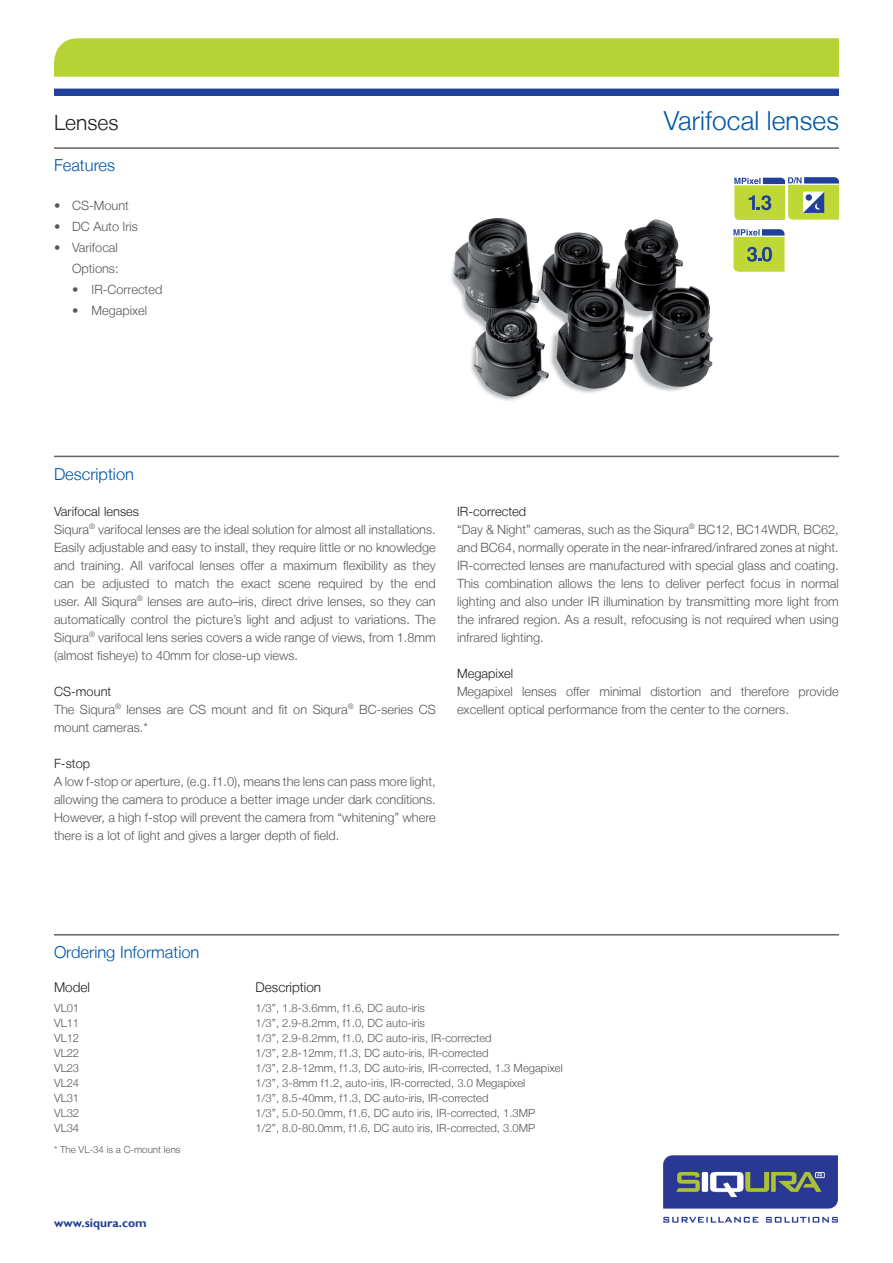
<style>
.page{position:relative;width:893px;height:1263px;background:#fff}
.page>*{position:absolute;margin:0;border:0;box-sizing:border-box;transform-origin:0 0}
.t1{font:300 26.25px "Helvetica Neue LT";letter-spacing:.005em;color:#0155a5}
.t2{font:300 21px "Helvetica Neue LT";color:#231f20}
.t3{font:300 16.5px "Helvetica Neue LT";color:#0155a5}
.t4{font:300 13.5px "Helvetica Neue LT";color:#231f20}
.t5{font:300 12.75px/18px "Helvetica Neue LT";color:#57585a}
.t6{font:300 12.75px "Helvetica Neue LT";letter-spacing:.005em;color:#231f20}
.t7{font:700 12px "Gill Sans";color:#20419a}
.t8{font:300 11.25px/15px "Helvetica Neue LT";color:#57585a;text-align:justify}
.t9{font:300 9.75px "Helvetica Neue LT";color:#57585a}
.s1{color:#231f20}
</style>
<div class="page">
<img style="left:663px;top:1155px;width:174px;height:67px">
<div style="left:54px;top:89px;width:785px;height:7px;background:#20419a"></div>
<hr style="left:54px;top:147px;width:785px;height:2px;background:#636366">
<hr style="left:54px;top:456px;width:785px;height:1px;background:#636366">
<hr style="left:54px;top:934px;width:785px;height:1px;background:#636366">
<img style="left:451px;top:218px;width:262px;height:183px">
<div style="left:54px;top:38px;width:785px;height:39px;background:#b5d334"></div>
<svg style="left:734px;top:177px;width:105px;height:42px;background:#aabf6a"></svg>
<svg style="left:733px;top:229px;width:51px;height:43px;background:#a9bf5d"></svg>
<h2 class="t2" style="left:54px;top:110px;width:66px">Lenses</h2>
<h1 class="t1" style="left:664px;top:105px;width:177px">Varifocal lenses</h1>
<p class="t3" style="left:54px;top:155px;width:63px">Features</p>
<p class="t5" style="left:54px;top:196px;width:76px">• CS-Mount</p>
<p class="t5" style="left:54px;top:217px;width:85px">• DC Auto Iris</p>
<p class="t5" style="left:54px;top:237px;width:66px;line-height:21px;text-align:right">• Varifocal<br>Options:</p>
<p class="t5" style="left:72px;top:280px;width:92px">• IR-Corrected</p>
<p class="t5" style="left:72px;top:301px;width:77px">• Megapixel</p>
<p class="t3" style="left:54px;top:464px;width:82px">Description</p>
<p class="t5" style="left:54px;top:502px;width:383px"><span class="s1">Varifocal lenses<br></span>Siqura<sup>®</sup> varifocal lenses are the ideal solution for almost all installations.<br>Easily adjustable and easy to install, they require little or no knowledge and training. All varifocal lenses offer a maximum flexibility as they can be adjusted to match the exact scene required by the end user. All Siqura<sup>®</sup> lenses are auto–iris, direct drive lenses, so they can automatically control the picture’s light and adjust to variations. The Siqura<sup>®</sup> varifocal lens series covers a wide range of views, from 1.8mm (almost fisheye) to 40mm for close-up views.</p>
<p class="t5" style="left:54px;top:682px;width:383px"><span class="s1">CS-mount<br></span>The Siqura<sup>®</sup> lenses are CS mount and fit on Siqura<sup>®</sup> BC-series CS mount cameras.*</p>
<p class="t6" style="left:54px;top:755px;width:38px">F-stop</p>
<p class="t5" style="left:54px;top:772px;width:383px;text-align:justify">A low f-stop or aperture, (e.g. f1.0), means the lens can pass more light, allowing the camera to produce a better image under dark conditions.<br>However, a high f-stop will prevent the camera from “whitening” where there is a lot of light and gives a larger depth of field.</p>
<p class="t5" style="left:457px;top:502px;width:383px"><span class="s1">IR-corrected<br></span>“Day &amp; Night” cameras, such as the Siqura<sup>®</sup> BC12, BC14WDR, BC62, and BC64, normally operate in the near-infrared/infrared zones at night.<br>IR-corrected lenses are manufactured with special glass and coating.<br>This combination allows the lens to deliver perfect focus in normal lighting and also under IR illumination by transmitting more light from the infrared region. As a result, refocusing is not required when using infrared lighting.</p>
<p class="t6" style="left:457px;top:665px;width:58px">Megapixel</p>
<p class="t5" style="left:457px;top:682px;width:383px">Megapixel lenses offer minimal distortion and therefore provide excellent optical performance from the center to the corners.</p>
<p class="t3" style="left:54px;top:942px;width:147px">Ordering Information</p>
<p class="t4" style="left:54px;top:979px;width:38px">Model</p>
<p class="t4" style="left:256px;top:979px;width:67px">Description</p>
<p class="t8" style="left:54px;top:1000px;width:27px">VL01<br>VL11<br>VL12<br>VL22<br>VL23<br>VL24<br>VL31<br>VL32<br>VL34</p>
<p class="t8" style="left:256px;top:1000px;width:309px;text-align:left">1/3”, 1.8-3.6mm, f1.6, DC auto-iris<br>1/3”, 2.9-8.2mm, f1.0, DC auto-iris<br>1/3”, 2.9-8.2mm, f1.0, DC auto-iris, IR-corrected<br>1/3”, 2.8-12mm, f1.3, DC auto-iris, IR-corrected<br>1/3”, 2.8-12mm, f1.3, DC auto-iris, IR-corrected, 1.3 Megapixel 1/3”, 3-8mm f1.2, auto-iris, IR-corrected, 3.0 Megapixel<br>1/3”, 8.5-40mm, f1.3, DC auto-iris, IR-corrected<br>1/3”, 5.0-50.0mm, f1.6, DC auto iris, IR-corrected, 1.3MP<br>1/2”, 8.0-80.0mm, f1.6, DC auto iris, IR-corrected, 3.0MP</p>
<p class="t9" style="left:54px;top:1144px;width:128px">* The VL-34 is a C-mount lens</p>
<p class="t7" style="left:54px;top:1215px;width:94px">www.siqura.com</p>
</div>
